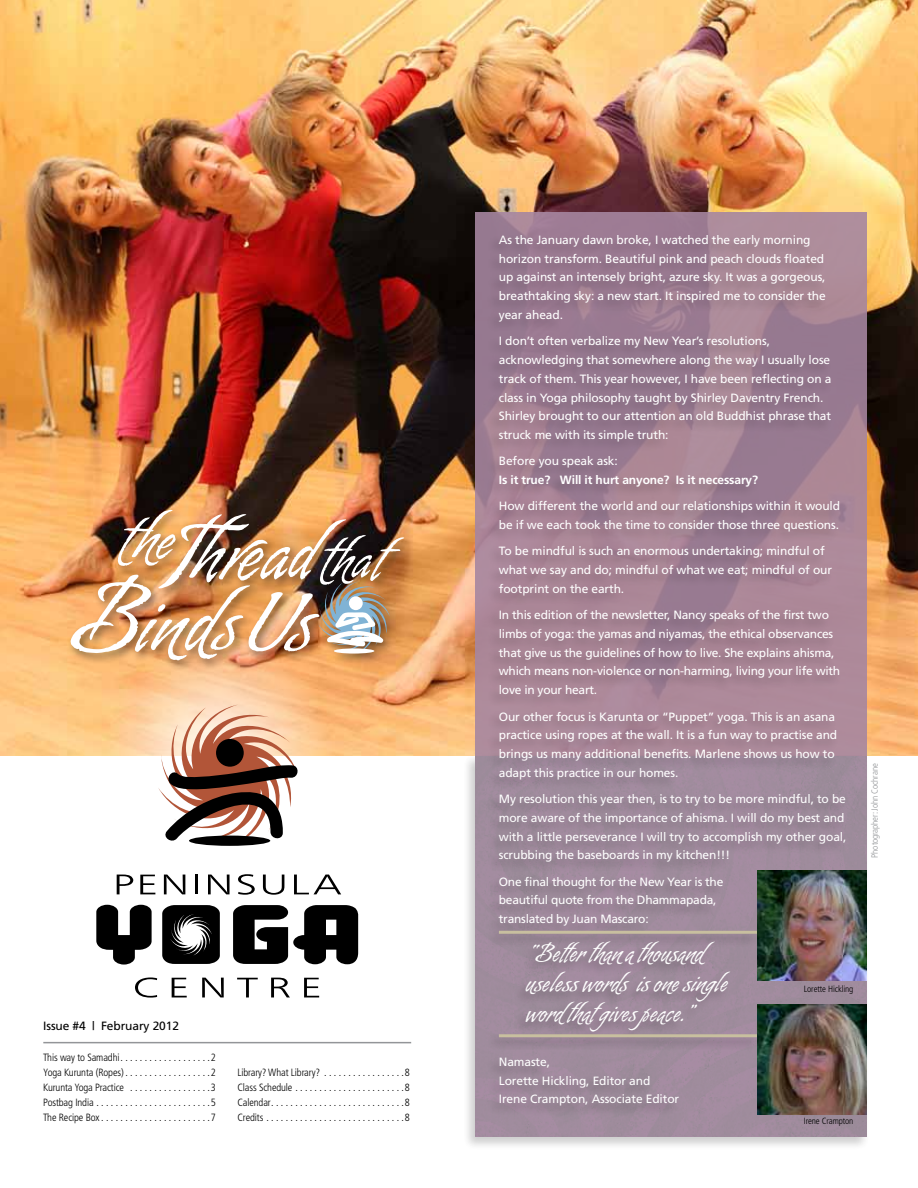
<style>
.page{position:relative;width:918px;height:1188px;background:#fff}
.page>*{position:absolute;margin:0;border:0;box-sizing:border-box;transform-origin:0 0}
.t1{font:21px/30px "Almond Script";letter-spacing:.03em;color:#fff}
.t2{font:12px/18.8px "Frutiger";letter-spacing:-.01em;color:#fff}
.t3{font:700 12px "Frutiger";letter-spacing:-.01em;color:#fff}
.t4{font:12px "Frutiger";letter-spacing:-.01em;color:#000}
.t5{font:300 condensed 10.5px/15px "Frutiger";letter-spacing:-.01em;color:#000;text-align:justify}
.t6{font:300 condensed 9px "Frutiger";letter-spacing:-.01em;color:#000}
.t7{font:300 condensed 9px "Frutiger";letter-spacing:-.01em;color:#939598}
</style>
<div class="page">
<img style="left:0;top:0;width:918px;height:755px">
<svg style="left:476px;top:212px;width:391px;height:541px;background:#a68496"></svg>
<div style="left:462px;top:753px;width:408px;height:398px;background:#000;opacity:.25"></div>
<div style="left:476px;top:756px;width:391px;height:381px;background:#9f8b9d"></div>
<svg style="left:105px;top:638px;width:228px;height:231px"></svg>
<div style="left:485px;top:232px;width:362px;height:885px;background:#000;opacity:.25"></div>
<hr style="left:499px;top:931px;width:259px;height:3px;background:#c8bf9f">
<hr style="left:499px;top:1034px;width:259px;height:3px;background:#c8bf9f">
<svg style="left:189px;top:836px;width:81px;height:10px"></svg>
<svg style="left:158px;top:705px;width:142px;height:139px"></svg>
<svg style="left:117px;top:875px;width:16px;height:19px"></svg>
<svg style="left:140px;top:875px;width:15px;height:19px"></svg>
<svg style="left:164px;top:875px;width:21px;height:19px"></svg>
<hr style="left:195px;top:875px;width:3px;height:19px;background:#000">
<svg style="left:208px;top:875px;width:22px;height:19px"></svg>
<svg style="left:238px;top:874px;width:17px;height:21px"></svg>
<svg style="left:263px;top:875px;width:21px;height:20px"></svg>
<svg style="left:294px;top:875px;width:47px;height:19px"></svg>
<svg style="left:96px;top:905px;width:56px;height:60px"></svg>
<svg style="left:233px;top:905px;width:125px;height:59px"></svg>
<svg style="left:135px;top:978px;width:22px;height:20px"></svg>
<svg style="left:172px;top:978px;width:15px;height:19px"></svg>
<svg style="left:202px;top:978px;width:22px;height:19px"></svg>
<svg style="left:237px;top:978px;width:21px;height:19px"></svg>
<svg style="left:271px;top:978px;width:19px;height:19px"></svg>
<svg style="left:304px;top:978px;width:15px;height:19px"></svg>
<svg style="left:162px;top:905px;width:58px;height:59px"></svg>
<hr style="left:43px;top:1042px;width:368px;height:1px;background:#939598">
<img style="left:758px;top:871px;width:109px;height:109px">
<img style="left:758px;top:1005px;width:109px;height:109px">
<div style="left:66px;top:505px;width:348px;height:166px;background:#000;opacity:.5"></div>
<img style="left:71px;top:510px;width:333px;height:150px">
<p class="t4" style="left:43px;top:1019px;width:137px">Issue #4 | February 2012</p>
<p class="t5" style="left:43px;top:1050px;width:174px">This way to Samadhi...................2<br>Yoga Kurunta (Ropes)..................2<br>Kurunta Yoga Practice ................ .3<br>Postbag India........................5<br>The Recipe Box.......................7</p>
<p class="t5" style="left:237px;top:1065px;width:174px">Library? What Library? ................ .8<br>Class Schedule.......................8<br>Calendar............................8<br>Credits.............................8</p>
<p class="t2" style="left:499px;top:230px;width:328px">As the January dawn broke, I watched the early morning horizon transform. Beautiful pink and peach clouds floated up against an intensely bright, azure sky. It was a gorgeous, breathtaking sky: a new start. It inspired me to consider the year ahead.</p>
<p class="t2" style="left:499px;top:332px;width:334px">I don’t often verbalize my New Year’s resolutions, acknowledging that somewhere along the way I usually lose track of them. This year however, I have been reflecting on a class in Yoga philosophy taught by Shirley Daventry French.<br>Shirley brought to our attention an old Buddhist phrase that struck me with its simple truth:</p>
<p class="t2" style="left:499px;top:452px;width:120px">Before you speak ask:</p>
<p class="t3" style="left:499px;top:473px;width:261px">Is it true? Will it hurt anyone? Is it necessary?</p>
<p class="t2" style="left:499px;top:497px;width:343px">How different the world and our relationships within it would be if we each took the time to consider those three questions.</p>
<p class="t2" style="left:499px;top:542px;width:335px">To be mindful is such an enormous undertaking; mindful of what we say and do; mindful of what we eat; mindful of our footprint on the earth.</p>
<p class="t2" style="left:499px;top:606px;width:343px">In this edition of the newsletter, Nancy speaks of the first two limbs of yoga: the yamas and niyamas, the ethical observances that give us the guidelines of how to live. She explains ahisma, which means non-violence or non-harming, living your life with love in your heart.</p>
<p class="t2" style="left:499px;top:707px;width:340px">Our other focus is Karunta or “Puppet” yoga. This is an asana practice using ropes at the wall. It is a fun way to practise and brings us many additional benefits. Marlene shows us how to adapt this practice in our homes.</p>
<p class="t2" style="left:499px;top:789px;width:349px">My resolution this year then, is to try to be more mindful, to be more aware of the importance of ahisma. I will do my best and with a little perseverance I will try to accomplish my other goal, scrubbing the baseboards in my kitchen!!!</p>
<p class="t2" style="left:499px;top:872px;width:226px">One final thought for the New Year is the beautiful quote from the Dhammapada, translated by Juan Mascaro:</p>
<h1 class="t1" style="left:526px;top:939px;width:206px">“Better than a thousand useless words is one single wordthatgives peace.”</h1>
<p class="t2" style="left:499px;top:1052px;width:182px">Namaste,<br>Lorette Hickling, Editor and<br>Irene Crampton, Associate Editor</p>
<p class="t6" style="left:804px;top:983px;width:51px">Lorette Hickling</p>
<p class="t6" style="left:804px;top:1116px;width:51px">Irene Crampton</p>
<p class="t7" style="left:870px;top:858px;width:96px;rotate:-90deg">Photographer: John Cochrane</p>
</div>
